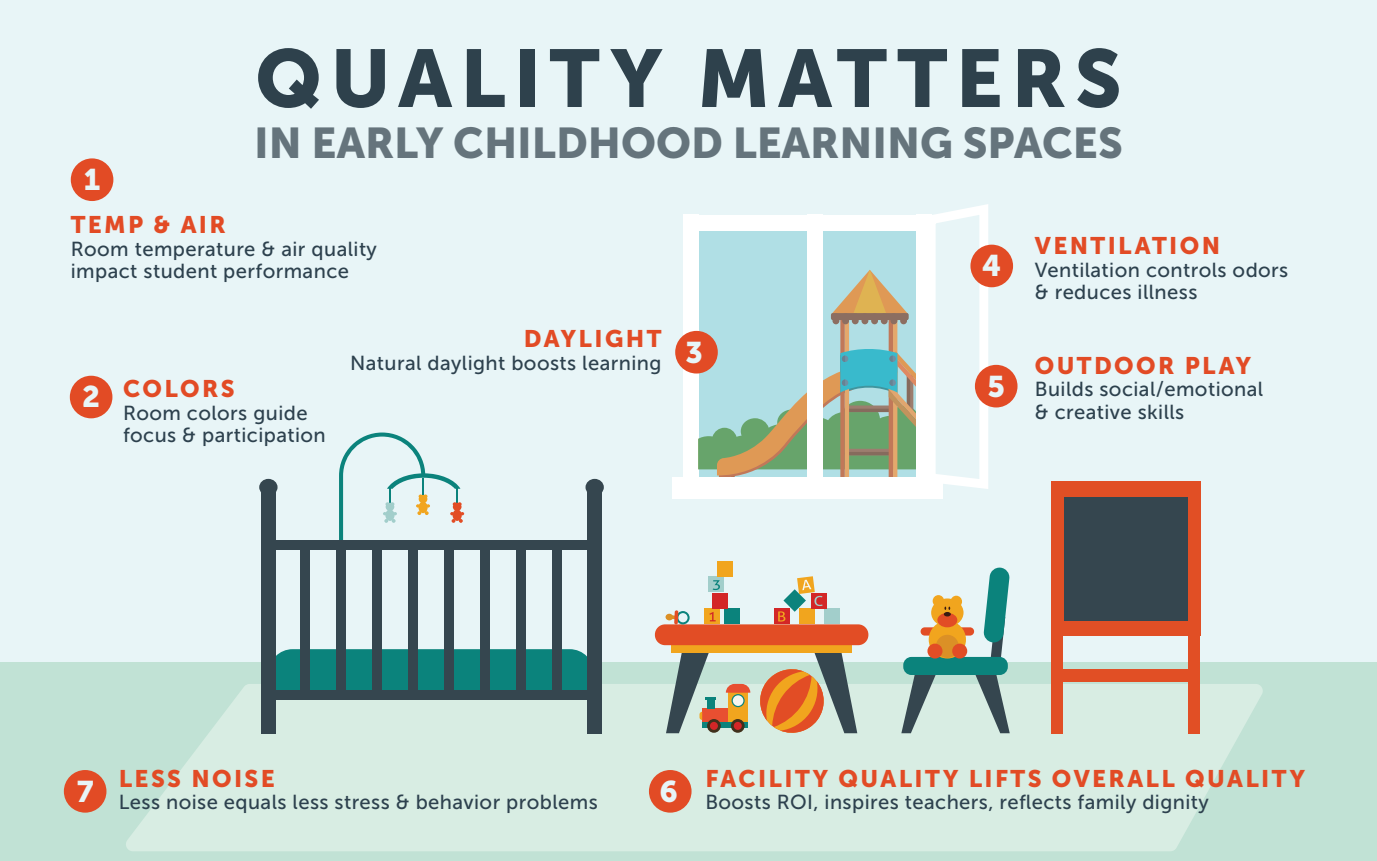
<style>
.page{position:relative;width:1377px;height:861px;background:#fff}
.page>*{position:absolute;margin:0;border:0;box-sizing:border-box;transform-origin:0 0}
.t1{font:81px "Museo Sans 900";letter-spacing:.1em;color:#2e414c}
.t2{font:42.75px "Museo Sans 900";color:#65747c}
.t3{font:29.7px "Museo Sans 900";color:#e8f5f7}
.t4{font:23.85px "Museo Sans 900";letter-spacing:.1em;color:#e24b25}
.t5{font:20.25px/22.5px "Museo Sans 500";letter-spacing:.02em;color:#2d414e}
</style>
<div class="page">
<div style="left:0;top:0;width:1377px;height:675px;background:#e8f5f7"></div>
<div style="left:0;top:662px;width:1377px;height:199px;background:#c1e2d5"></div>
<svg style="left:126px;top:684px;width:1137px;height:167px;background:#d5ebe1"></svg>
<div style="left:683px;top:215px;width:15px;height:266px;background:#fff"></div>
<div style="left:71px;top:158px;width:42px;height:43px;background:#e24b25;border-radius:50%"></div>
<div style="left:70px;top:376px;width:42px;height:42px;background:#e24b25;border-radius:50%"></div>
<div style="left:64px;top:770px;width:42px;height:42px;background:#e24b25;border-radius:50%"></div>
<div style="left:675px;top:331px;width:43px;height:42px;background:#e24b25;border-radius:50%"></div>
<div style="left:970px;top:245px;width:43px;height:42px;background:#e24b25;border-radius:50%"></div>
<div style="left:975px;top:365px;width:43px;height:42px;background:#e24b25;border-radius:50%"></div>
<div style="left:649px;top:770px;width:43px;height:42px;background:#e24b25;border-radius:50%"></div>
<svg style="left:339px;top:432px;width:125px;height:108px"></svg>
<div style="left:276px;top:649px;width:311px;height:41px;background:#0b837c"></div>
<div style="left:261px;top:488px;width:15px;height:245px;background:#35464f"></div>
<div style="left:259px;top:479px;width:19px;height:16px;background:#35464f;border-radius:50%"></div>
<div style="left:587px;top:488px;width:15px;height:245px;background:#35464f"></div>
<div style="left:586px;top:479px;width:18px;height:16px;background:#35464f;border-radius:50%"></div>
<div style="left:268px;top:540px;width:330px;height:10px;background:#35464f"></div>
<div style="left:268px;top:690px;width:326px;height:10px;background:#35464f"></div>
<div style="left:301px;top:545px;width:9px;height:150px;background:#35464f"></div>
<div style="left:337px;top:545px;width:9px;height:150px;background:#35464f"></div>
<div style="left:373px;top:545px;width:9px;height:150px;background:#35464f"></div>
<div style="left:408px;top:545px;width:10px;height:150px;background:#35464f"></div>
<div style="left:444px;top:545px;width:10px;height:150px;background:#35464f"></div>
<div style="left:480px;top:545px;width:9px;height:150px;background:#35464f"></div>
<div style="left:516px;top:545px;width:9px;height:150px;background:#35464f"></div>
<div style="left:552px;top:545px;width:9px;height:150px;background:#35464f"></div>
<svg style="left:716px;top:645px;width:40px;height:7px"></svg>
<div style="left:655px;top:624px;width:213px;height:21px;background:#e24d25;border-radius:10px"></div>
<div style="left:704px;top:608px;width:16px;height:16px;background:#f1a51e"></div>
<div style="left:724px;top:608px;width:16px;height:16px;background:#0b837c"></div>
<div style="left:712px;top:592px;width:16px;height:16px;background:#d32627"></div>
<div style="left:708px;top:576px;width:16px;height:16px;background:#a2cecb"></div>
<div style="left:717px;top:560px;width:16px;height:16px;background:#f1a51e"></div>
<div style="left:774px;top:608px;width:15px;height:16px;background:#d32627"></div>
<div style="left:799px;top:608px;width:16px;height:16px;background:#f1a51e"></div>
<div style="left:824px;top:608px;width:16px;height:16px;background:#a2cecb"></div>
<div style="left:811px;top:592px;width:16px;height:16px;background:#d32627"></div>
<svg style="left:778px;top:576px;width:45px;height:45px"></svg>
<svg style="left:709px;top:612px;width:7px;height:9px"></svg>
<svg style="left:713px;top:580px;width:7px;height:10px"></svg>
<svg style="left:669px;top:611px;width:21px;height:13px"></svg>
<div style="left:665px;top:613px;width:8px;height:7px;background:#db9026;border-radius:50%"></div>
<svg style="left:674px;top:610px;width:4px;height:14px"></svg>
<div style="left:903px;top:657px;width:105px;height:18px;background:#0b837c;border-radius:8px"></div>
<svg style="left:976px;top:675px;width:34px;height:58px;background:#8da19f"></svg>
<svg style="left:901px;top:675px;width:35px;height:58px;background:#8fa3a1"></svg>
<svg style="left:983px;top:567px;width:27px;height:99px"></svg>
<div style="left:953px;top:627px;width:21px;height:8px;background:#e24d25;border-radius:4px"></div>
<div style="left:921px;top:627px;width:20px;height:8px;background:#e24d25;border-radius:4px"></div>
<div style="left:929px;top:620px;width:37px;height:38px;background:#f1a51e;border-radius:50%"></div>
<div style="left:936px;top:635px;width:23px;height:23px;background:#db9026;border-radius:50%"></div>
<div style="left:931px;top:598px;width:33px;height:29px;background:#f1a51e;border-radius:50%"></div>
<div style="left:937px;top:613px;width:20px;height:14px;background:#e24d25;border-radius:50%"></div>
<div style="left:951px;top:595px;width:11px;height:12px;background:#f1a51e;border-radius:50%"></div>
<div style="left:933px;top:595px;width:11px;height:12px;background:#f1a51e;border-radius:50%"></div>
<svg style="left:944px;top:606px;width:7px;height:10px"></svg>
<div style="left:952px;top:643px;width:15px;height:15px;background:#e24d25;border-radius:7px"></div>
<div style="left:927px;top:643px;width:16px;height:15px;background:#e24d25;border-radius:7px"></div>
<div style="left:702px;top:708px;width:46px;height:13px;background:#e84f31"></div>
<div style="left:728px;top:692px;width:20px;height:29px;background:#f1a51e"></div>
<svg style="left:732px;top:694px;width:13px;height:13px"></svg>
<div style="left:733px;top:695px;width:10px;height:11px;background:#f7f6ee;border-radius:50%"></div>
<div style="left:702px;top:721px;width:46px;height:6px;background:#0b837c"></div>
<svg style="left:726px;top:684px;width:24px;height:8px"></svg>
<svg style="left:707px;top:719px;width:14px;height:13px"></svg>
<svg style="left:731px;top:719px;width:14px;height:13px"></svg>
<div style="left:734px;top:722px;width:8px;height:8px;background:#d32627;border-radius:50%"></div>
<svg style="left:666px;top:645px;width:50px;height:88px"></svg>
<svg style="left:756px;top:645px;width:101px;height:92px"></svg>
<div style="left:1051px;top:482px;width:149px;height:154px;background:#e14f25"></div>
<div style="left:1064px;top:497px;width:123px;height:124px;background:#35464f"></div>
<div style="left:1051px;top:482px;width:12px;height:251px;background:#e14f25"></div>
<div style="left:1057px;top:669px;width:137px;height:12px;background:#e14f25"></div>
<div style="left:1188px;top:482px;width:12px;height:251px;background:#e14f25"></div>
<svg style="left:698px;top:204px;width:295px;height:285px"></svg>
<div style="left:672px;top:478px;width:271px;height:21px;background:#fff"></div>
<div style="left:683px;top:215px;width:248px;height:15px;background:#fff"></div>
<div style="left:807px;top:215px;width:16px;height:266px;background:#fff"></div>
<div style="left:916px;top:215px;width:15px;height:266px;background:#fff"></div>
<h3 class="t3" style="left:84px;top:163px;width:18px">1</h3>
<h1 class="t1" style="left:255px;top:33px;width:868px">QUALITY MATTERS</h1>
<h2 class="t2" style="left:254px;top:119px;width:870px">IN EARLY CHILDHOOD LEARNING SPACES</h2>
<p class="t4" style="left:71px;top:211px;width:157px">TEMP &amp; AIR</p>
<p class="t5" style="left:71px;top:237px;width:308px">Room temperature &amp; air quality impact student performance</p>
<h3 class="t3" style="left:82px;top:380px;width:19px">2</h3>
<p class="t4" style="left:123px;top:375px;width:113px">COLORS</p>
<p class="t5" style="left:123px;top:401px;width:204px">Room colors guide focus &amp; participation</p>
<p class="t4" style="left:524px;top:325px;width:139px">DAYLIGHT</p>
<p class="t5" style="left:350px;top:351px;width:313px">Natural daylight boosts learning</p>
<h3 class="t3" style="left:686px;top:335px;width:19px">3</h3>
<h3 class="t3" style="left:982px;top:249px;width:21px">4</h3>
<h3 class="t3" style="left:988px;top:369px;width:19px">5</h3>
<p class="t4" style="left:1035px;top:232px;width:187px">VENTILATION</p>
<p class="t5" style="left:1035px;top:258px;width:255px">Ventilation controls odors &amp; reduces illness</p>
<p class="t4" style="left:1035px;top:351px;width:218px">OUTDOOR PLAY</p>
<p class="t5" style="left:1035px;top:378px;width:230px">Builds social/emotional &amp; creative skills</p>
<h3 class="t3" style="left:77px;top:774px;width:18px">7</h3>
<p class="t4" style="left:119px;top:765px;width:158px">LESS NOISE</p>
<p class="t5" style="left:119px;top:791px;width:481px">Less noise equals less stress &amp; behavior problems</p>
<h3 class="t3" style="left:660px;top:774px;width:20px">6</h3>
<p class="t4" style="left:705px;top:765px;width:601px">FACILITY QUALITY LIFTS OVERALL QUALITY</p>
<p class="t5" style="left:705px;top:791px;width:505px">Boosts ROI, inspires teachers, reflects family dignity</p>
</div>
